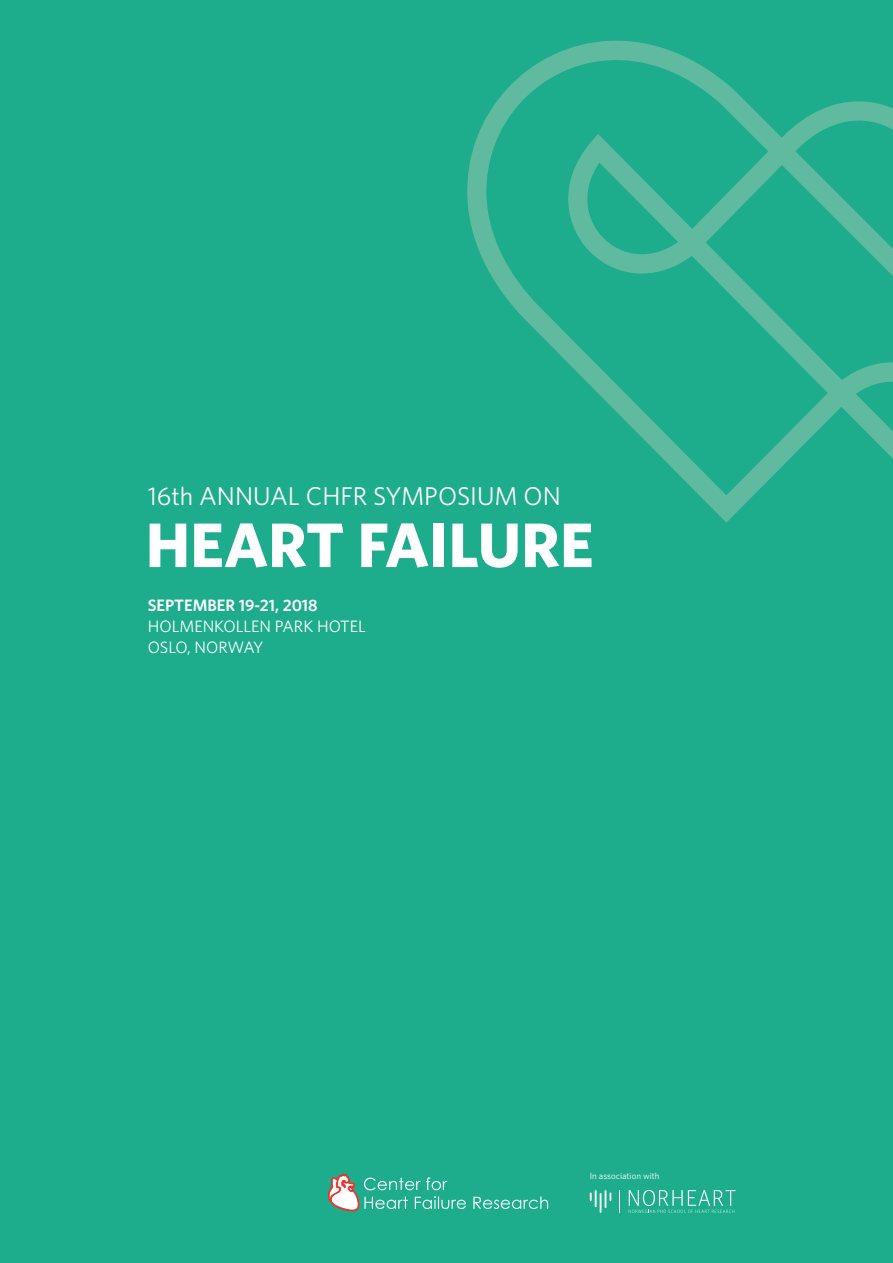
<style>
.page{position:relative;width:893px;height:1263px;background:#fff}
.page>*{position:absolute;margin:0;border:0;box-sizing:border-box;transform-origin:0 0}
.t1{font:700 63px "Whitney";color:#fff}
.t2{font:25.65px "Whitney";color:#fff}
.t3{font:16.5px "Whitney";color:#fff}
.t4{font:600 16.5px "Whitney";color:#fff}
.t5{font:9px "Whitney";color:#fff}
</style>
<div class="page">
<div style="left:1px;top:1px;width:891px;height:1261px;background:#1dad8c"></div>
<svg style="left:328px;top:1173px;width:220px;height:39px"></svg>
<svg style="left:590px;top:1190px;width:21px;height:23px"></svg>
<svg style="left:619px;top:1190px;width:1px;height:23px"></svg>
<svg style="left:629px;top:1190px;width:107px;height:23px"></svg>
<svg style="left:467px;top:37px;width:426px;height:486px"></svg>
<p class="t2" style="left:148px;top:479px;width:415px">16th ANNUAL CHFR SYMPOSIUM ON</p>
<p class="t1" style="left:146px;top:503px;width:449px">HEART FAILURE</p>
<p class="t4" style="left:148px;top:594px;width:171px">SEPTEMBER 19-21, 2018</p>
<p class="t3" style="left:148px;top:615px;width:220px">HOLMENKOLLEN PARK HOTEL</p>
<p class="t3" style="left:148px;top:636px;width:117px">OSLO, NORWAY</p>
<p class="t5" style="left:590px;top:1170px;width:71px">In association with</p>
</div>
